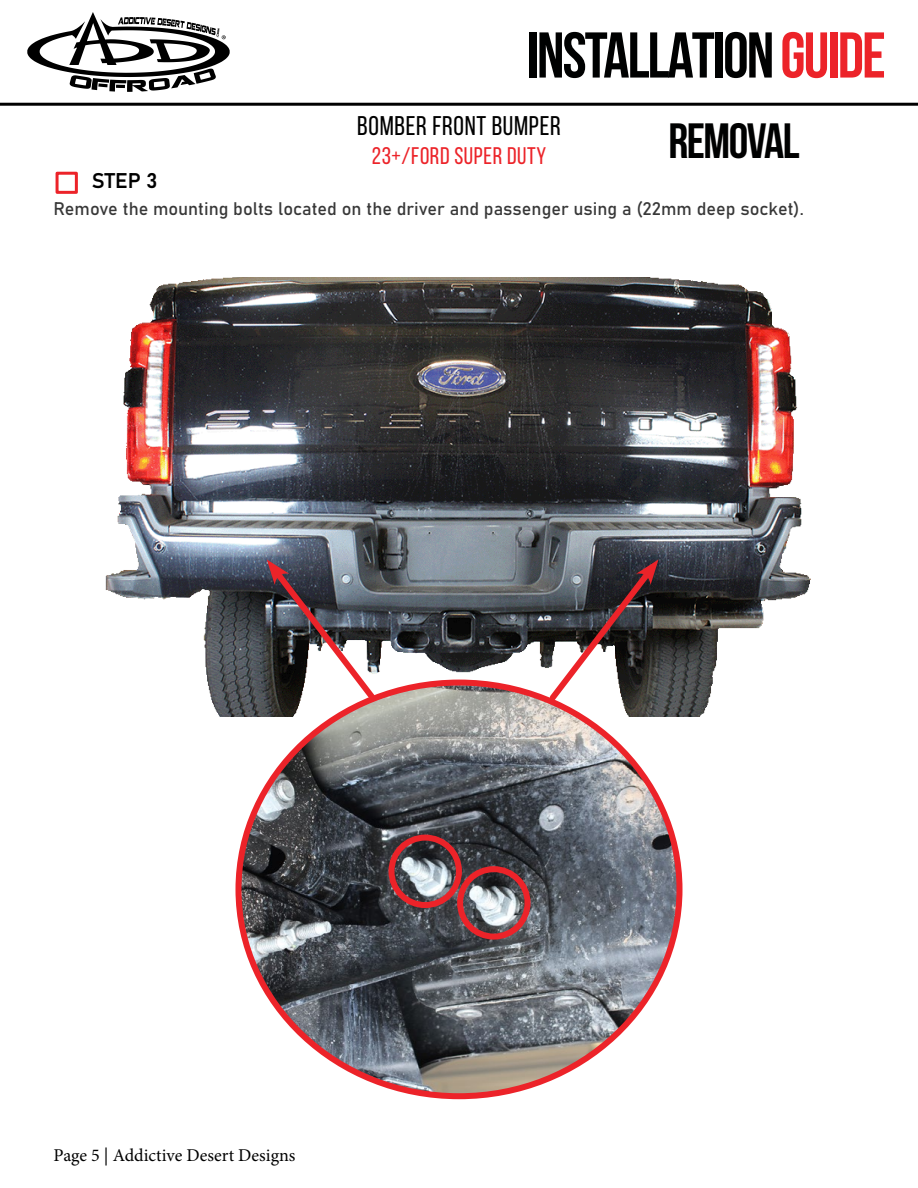
<style>
.page{position:relative;width:918px;height:1188px;background:#fff}
.page>*{position:absolute;margin:0;border:0;box-sizing:border-box;transform-origin:0 0}
.t1{font:700 64.5px "Bebas Neue";letter-spacing:-.03em;color:#000101}
.t2{font:700 49.5px "Bebas Neue";letter-spacing:-.03em;color:#000101}
.t3{font:27px "Bebas Neue";letter-spacing:.025em;color:#000}
.t4{font:24px "Bebas Neue";letter-spacing:.025em;color:#ec2329}
.t5{font:21px "Bahnschrift";color:#000}
.t6{font:18px "Bahnschrift";color:#383838}
.t7{font:18px "Minion Pro";color:#000}
.s1{color:#ec2329}
</style>
<div class="page">
<hr style="left:0;top:103px;width:918px;height:3px;background:#000">
<svg style="left:27px;top:12px;width:203px;height:80px"></svg>
<div style="left:56px;top:172px;width:22px;height:22px;border:3px solid #ec2329"></div>
<img style="left:105px;top:278px;width:706px;height:438px">
<img style="left:238px;top:683px;width:442px;height:413px">
<div style="left:389px;top:835px;width:73px;height:73px;border:6px solid #ec2329;border-radius:50%"></div>
<div style="left:457px;top:866px;width:74px;height:74px;border:6px solid #ec2329;border-radius:50%"></div>
<img style="left:267px;top:559px;width:114px;height:147px">
<svg style="left:544px;top:559px;width:115px;height:147px"></svg>
<h1 class="t1" style="left:527px;top:20px;width:361px">INSTALLATION<span class="s1">GUIDE</span></h1>
<h3 class="t3" style="left:357px;top:111px;width:205px">BOMBER FRONT BUMPER</h3>
<h3 class="t4" style="left:372px;top:143px;width:176px">23+/FORD SUPER DUTY</h3>
<h2 class="t2" style="left:668px;top:114px;width:133px">REMOVAL</h2>
<p class="t5" style="left:92px;top:165px;width:67px">STEP 3</p>
<p class="t6" style="left:54px;top:195px;width:752px">Remove the mounting bolts located on the driver and passenger using a (22mm deep socket).</p>
<p class="t7" style="left:54px;top:1143px;width:243px">Page 5 | Addictive Desert Designs</p>
</div>
